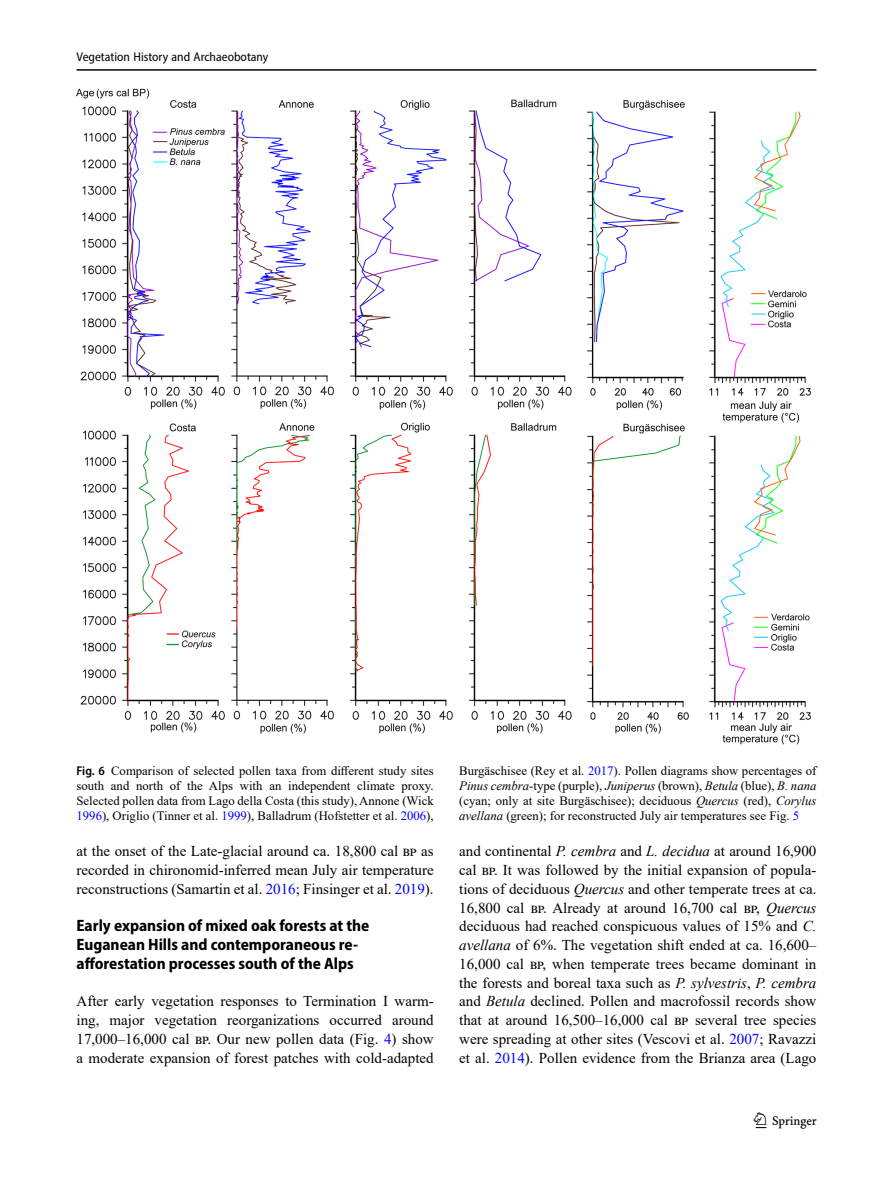
<style>
.page{position:relative;width:893px;height:1187px;background:#fff}
.page>*{position:absolute;margin:0;border:0;box-sizing:border-box;transform-origin:0 0}
.t1{font:22.5px "Springnew";color:#000}
.Head_2{font:700 semi-condensed 16.5px/18.8px "Myriad Pro";color:#000}
.Body_Text{font:15px/18.8px "Times New Roman";color:#000;text-align:justify}
.Body_Text_Indent{font:15px/18.8px "Times New Roman";color:#000;text-align:justify}
.Figure_Caption{font:12.75px/15px "Times New Roman";color:#000;text-align:justify}
.t2{font:semi-condensed 12.75px "Myriad Pro";color:#000}
.s1{font-family:"Myriad Pro";font-weight:600;font-stretch:semi-condensed}
.s2{color:#00f}
.s3{font-style:italic}
</style>
<div class="page">
<hr style="left:77px;top:69px;width:739px;height:2px;background:#000">
<img style="left:77px;top:88px;width:734px;height:657px">
<p class="t2" style="left:77px;top:49px;width:193px">Vegetation History and Archaeobotany</p>
<p class="Figure_Caption" style="left:77px;top:763px;width:359px"><span class="s1">Fig. 6</span> Comparison of selected pollen taxa from different study sites south and north of the Alps with an independent climate proxy.<br>Selected pollen data from Lago della Costa (this study), Annone (Wick <span class="s2">1996</span>), Origlio (Tinner et al. <span class="s2">1999</span>), Balladrum (Hofstetter et al. <span class="s2">2006</span>),</p>
<p class="Figure_Caption" style="left:459px;top:763px;width:359px">Burgäschisee (Rey et al. <span class="s2">2017</span>). Pollen diagrams show percentages of <span class="s3">Pinus cembra</span>-type (purple), <span class="s3">Juniperus</span> (brown), <span class="s3">Betula</span> (blue), <span class="s3">B. nana </span>(cyan; only at site Burgäschisee); deciduous <span class="s3">Quercus</span> (red), <span class="s3">Corylus avellana</span> (green); for reconstructed July air temperatures see Fig. <span class="s2">5</span></p>
<p class="Body_Text_Indent" style="left:77px;top:841px;width:359px">at the onset of the Late-glacial around ca. 18,800 cal bp as recorded in chironomid-inferred mean July air temperature reconstructions (Samartin et al. <span class="s2">2016</span>; Finsinger et al. <span class="s2">2019</span>).</p>
<p class="Head_2" style="left:77px;top:915px;width:294px">Early expansion of mixed oak forests at the<br>Euganean Hills and contemporaneous re&shy;afforestation processes south of the Alps</p>
<p class="Body_Text" style="left:77px;top:991px;width:359px">After early vegetation responses to Termination I warm&shy;ing, major vegetation reorganizations occurred around 17,000–16,000 cal bp. Our new pollen data (Fig. <span class="s2">4</span>) show a moderate expansion of forest patches with cold-adapted</p>
<p class="Body_Text" style="left:459px;top:841px;width:359px">and continental <span class="s3">P. cembra</span> and <span class="s3">L. decidua</span> at around 16,900 cal bp. It was followed by the initial expansion of popula&shy;tions of deciduous <span class="s3">Quercus</span> and other temperate trees at ca.<br>16,800 cal bp. Already at around 16,700 cal bp, <span class="s3">Quercus </span>deciduous had reached conspicuous values of 15% and <span class="s3">C. avellana</span> of 6%. The vegetation shift ended at ca. 16,600– 16,000 cal bp, when temperate trees became dominant in the forests and boreal taxa such as <span class="s3">P. sylvestris</span>, <span class="s3">P. cembra </span>and <span class="s3">Betula</span> declined. Pollen and macrofossil records show that at around 16,500–16,000 cal bp several tree species were spreading at other sites (Vescovi et al. <span class="s2">2007</span>; Ravazzi et al. <span class="s2">2014</span>). Pollen evidence from the Brianza area (Lago</p>
<h1 class="t1" style="left:756px;top:1107px;width:63px">1 3</h1>
</div>
